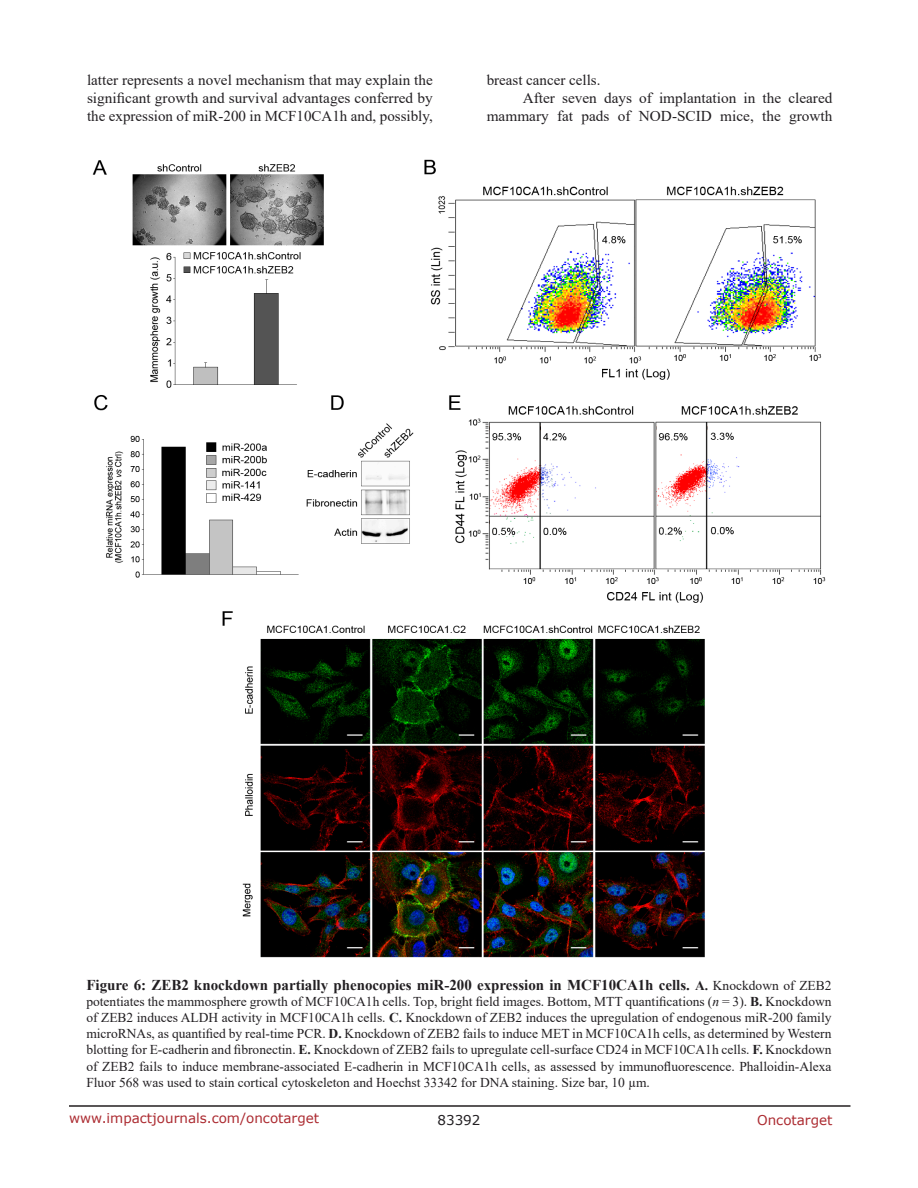
<style>
.page{position:relative;width:918px;height:1188px;background:#fff}
.page>*{position:absolute;margin:0;border:0;box-sizing:border-box;transform-origin:0 0}
.BodyText{font:15px/18px "Times New Roman";color:#221f22;text-align:justify}
.FigureText{font:700 15px "Times New Roman";color:#221f22}
.FigureText-2{font:13.5px/16.2px "Times New Roman";color:#221f22;text-align:justify}
.t1{font:13.5px "Verdana";color:#ac2b31}
.t2{font:13.5px "Verdana";color:#221f22}
.s1{font-size:13.5px}
.s2{font-weight:400;font-size:13.5px}
.s3{font-style:italic}
.s4{font-weight:700}
</style>
<div class="page">
<hr style="left:69px;top:1105px;width:781px;height:2px;background:#231f20">
<img style="left:92px;top:159px;width:734px;height:799px">
<p class="BodyText" style="left:87px;top:71px;width:347px">latter represents a novel mechanism that may explain the significant growth and survival advantages conferred by the expression of miR-200 in MCF10CA1h and, possibly,</p>
<p class="BodyText" style="left:487px;top:71px;width:115px">breast cancer cells.</p>
<p class="BodyText" style="left:487px;top:89px;width:347px;text-align:right">After seven days of implantation in the cleared mammary fat pads of NOD-SCID mice, the growth</p>
<p class="FigureText" style="left:86px;top:974px;width:747px">Figure 6: ZEB2 knockdown partially phenocopies miR-200 expression in MCF10CA1h cells. <span class="s1">A.</span> <span class="s2">Knockdown of ZEB2</span></p>
<p class="FigureText-2" style="left:86px;top:993px;width:747px">potentiates the mammosphere growth of MCF10CA1h cells. Top, bright field images. Bottom, MTT quantifications (<span class="s3">n</span> = 3). <span class="s4">B.</span> Knockdown of ZEB2 induces ALDH activity in MCF10CA1h cells. <span class="s4">C.</span> Knockdown of ZEB2 induces the upregulation of endogenous miR-200 family microRNAs, as quantified by real-time PCR. <span class="s4">D.</span> Knockdown of ZEB2 fails to induce MET in MCF10CA1h cells, as determined by Western blotting for E-cadherin and fibronectin. <span class="s4">E.</span> Knockdown of ZEB2 fails to upregulate cell-surface CD24 in MCF10CA1h cells. <span class="s4">F.</span> Knockdown of ZEB2 fails to induce membrane-associated E-cadherin in MCF10CA1h cells, as assessed by immunofluorescence. Phalloidin-Alexa Fluor 568 was used to stain cortical cytoskeleton and Hoechst 33342 for DNA staining. Size bar, 10 µm.</p>
<p class="t1" style="left:69px;top:1109px;width:252px">www.impactjournals.com/oncotarget</p>
<p class="t2" style="left:438px;top:1111px;width:44px">83392</p>
<p class="t1" style="left:757px;top:1111px;width:77px">Oncotarget</p>
</div>
